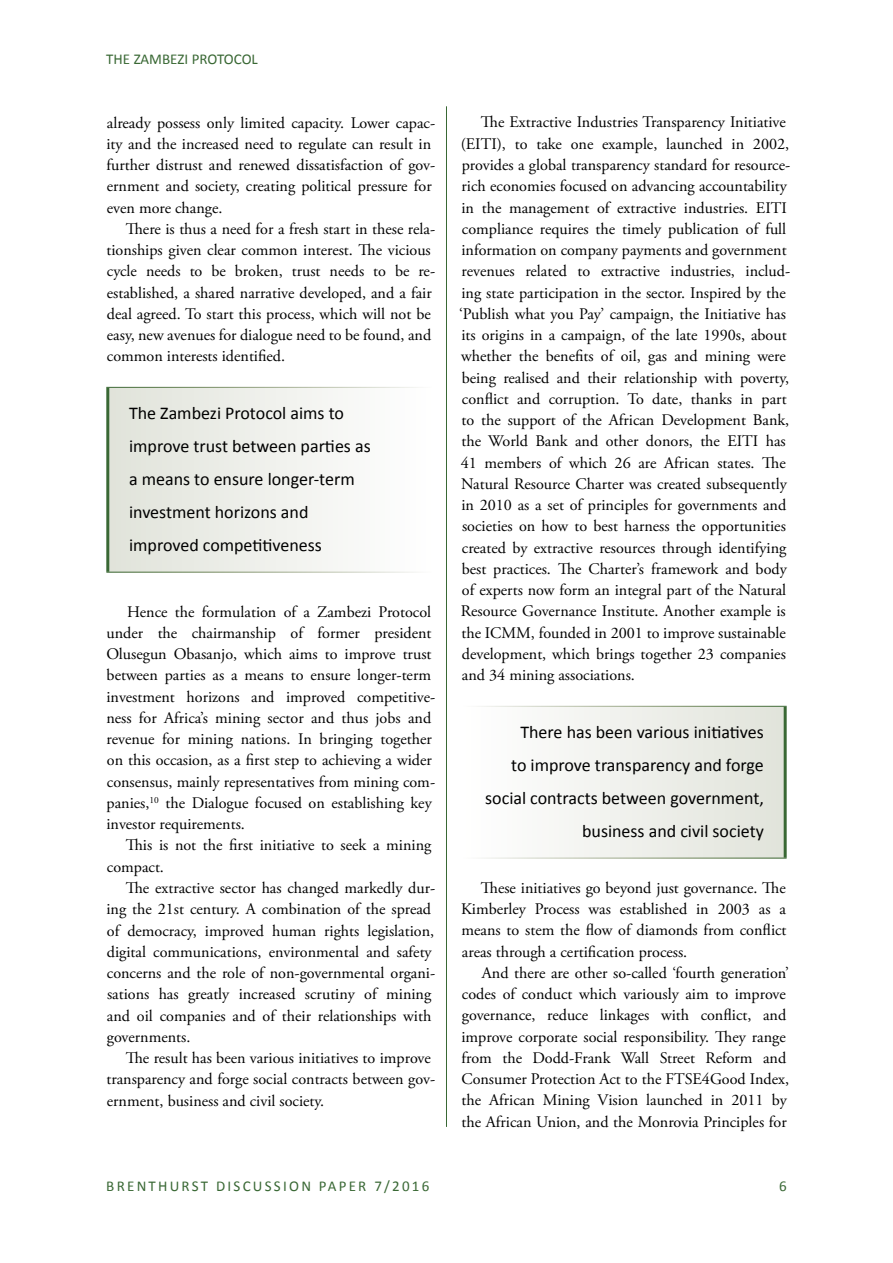
<style>
.page{position:relative;width:893px;height:1263px;background:#fff}
.page>*{position:absolute;margin:0;border:0;box-sizing:border-box;transform-origin:0 0}
.t1{font:18px/33px "Calibri";color:#000}
.t2{font:16.2px/21.3px "Adobe Garamond Pro";color:#000}
.t3{font:15px "Calibri";letter-spacing:.15em;color:#396834}
.t4{font:15px "Calibri";color:#396834}
</style>
<div class="page">
<hr style="left:446px;top:106px;width:1px;height:1021px;background:#396834">
<div style="left:108px;top:387px;width:324px;height:185px;background:linear-gradient(to right,#e0e3da,#fff)"></div>
<hr style="left:106px;top:387px;width:326px;height:1px;background:#fff">
<hr style="left:106px;top:388px;width:3px;height:184px;background:#396834">
<div style="left:461px;top:706px;width:324px;height:152px;background:linear-gradient(to right,#fff,#e0e2d9)"></div>
<hr style="left:461px;top:706px;width:326px;height:1px;background:#fff">
<hr style="left:784px;top:707px;width:3px;height:151px;background:#396834">
<p class="t4" style="left:106px;top:49px;width:153px">THE ZAMBEZI PROTOCOL</p>
<p class="t2" style="left:106px;top:112px;width:330px">already possess only limited capacity. Lower capac&shy;ity and the increased need to regulate can result in further distrust and renewed dissatisfaction of gov&shy;ernment and society, creating political pressure for even more change.</p>
<p class="t2" style="left:106px;top:219px;width:330px;text-indent:19px">There is thus a need for a fresh start in these rela&shy;tionships given clear common interest. The vicious cycle needs to be broken, trust needs to be re&shy;established, a shared narrative developed, and a fair deal agreed. To start this process, which will not be easy, new avenues for dialogue need to be found, and common interests identified.</p>
<p class="t1" style="left:129px;top:395px;width:243px">The Zambezi Protocol aims to improve trust between parties as a means to ensure longer-term investment horizons and improved competitiveness</p>
<p class="t2" style="left:106px;top:601px;width:330px;text-indent:21px">Hence the formulation of a Zambezi Protocol under the chairmanship of former president Olusegun Obasanjo, which aims to improve trust between parties as a means to ensure longer-term investment horizons and improved competitive&shy;ness for Africa’s mining sector and thus jobs and revenue for mining nations. In bringing together on this occasion, as a first step to achieving a wider consensus, mainly representatives from mining com&shy;panies,<sup>10</sup> the Dialogue focused on establishing key investor requirements.</p>
<p class="t2" style="left:107px;top:835px;width:326px;text-indent:19px">This is not the first initiative to seek a mining compact.</p>
<p class="t2" style="left:106px;top:878px;width:330px;text-indent:19px">The extractive sector has changed markedly dur&shy;ing the 21st century. A combination of the spread of democracy, improved human rights legislation, digital communications, environmental and safety concerns and the role of non-governmental organi&shy;sations has greatly increased scrutiny of mining and oil companies and of their relationships with governments.</p>
<p class="t2" style="left:106px;top:1048px;width:330px;text-indent:19px">The result has been various initiatives to improve transparency and forge social contracts between gov&shy;ernment, business and civil society.</p>
<p class="t2" style="left:459px;top:112px;width:333px;text-indent:22px">The Extractive Industries Transparency Initiative (EITI), to take one example, launched in 2002, provides a global transparency standard for resource&shy;rich economies focused on advancing accountability in the management of extractive industries. EITI compliance requires the timely publication of full information on company payments and government revenues related to extractive industries, includ&shy;ing state participation in the sector. Inspired by the ‘Publish what you Pay’ campaign, the Initiative has its origins in a campaign, of the late 1990s, about whether the benefits of oil, gas and mining were being realised and their relationship with poverty, conflict and corruption. To date, thanks in part to the support of the African Development Bank, the World Bank and other donors, the EITI has 41 members of which 26 are African states. The Natural Resource Charter was created subsequently in 2010 as a set of principles for governments and societies on how to best harness the opportunities created by extractive resources through identifying best practices. The Charter’s framework and body of experts now form an integral part of the Natural Resource Governance Institute. Another example is the ICMM, founded in 2001 to improve sustainable development, which brings together 23 companies and 34 mining associations.</p>
<p class="t1" style="left:485px;top:714px;width:280px;text-align:right">There has been various initiatives<br>to improve transparency and forge social contracts between government, business and civil society</p>
<p class="t2" style="left:461px;top:877px;width:327px;text-align:justify;text-indent:20px">These initiatives go beyond just governance. The Kimberley Process was established in 2003 as a means to stem the flow of diamonds from conflict areas through a certification process.</p>
<p class="t2" style="left:461px;top:962px;width:329px;text-indent:20px">And there are other so-called ‘fourth generation’ codes of conduct which variously aim to improve governance, reduce linkages with conflict, and improve corporate social responsibility. They range from the Dodd-Frank Wall Street Reform and Consumer Protection Act to the FTSE4Good Index, the African Mining Vision launched in 2011 by the African Union, and the Monrovia Principles for</p>
<p class="t3" style="left:106px;top:1176px;width:325px">BRENTHURST DISCUSSION PAPER 7/2016</p>
<p class="t3" style="left:779px;top:1176px;width:9px">6</p>
</div>
